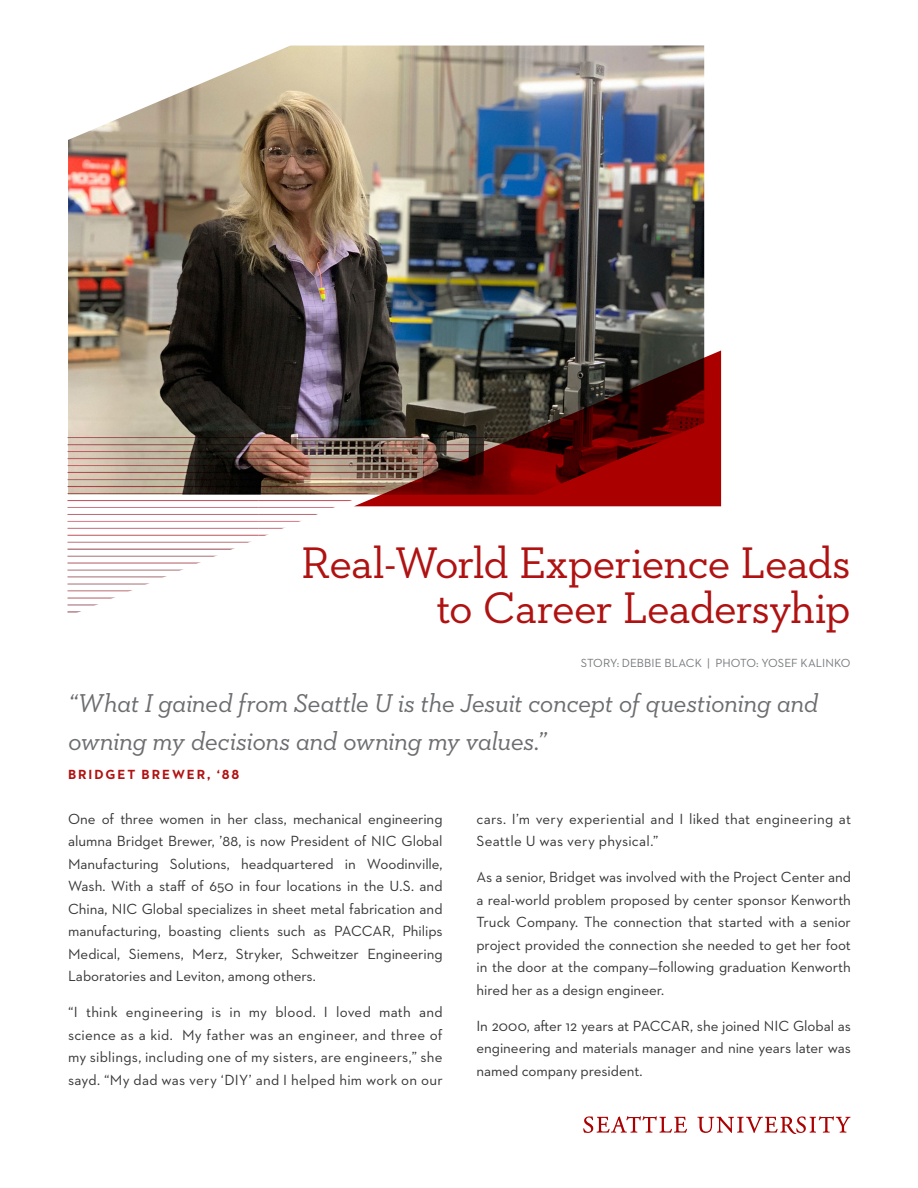
<style>
.page{position:relative;width:918px;height:1188px;background:#fff}
.page>*{position:absolute;margin:0;border:0;box-sizing:border-box;transform-origin:0 0}
.t1{font:45px/45px "Neutraface Slab Text";letter-spacing:-.025em;color:#b01212;text-align:right}
.Pull_Quotes{font:italic 26.25px/37.5px "Neutraface Slab Text";letter-spacing:-.02em;color:#6c6d70}
.t2{font:15px/22.5px "Neutraface 2 Text";letter-spacing:-.005em;color:#363536;text-align:justify}
.t3{font:15px/22.5px "Neutraface 2 Text";letter-spacing:.015em;color:#363536}
.Quote_Attribution{font:700 13.5px "Neutraface 2 Text";letter-spacing:.14em;color:#b01212}
.t4{font:12px "Neutraface 2 Text";color:#76787b}
</style>
<div class="page">
<img style="left:68px;top:46px;width:636px;height:390px">
<svg style="left:354px;top:350px;width:367px;height:156px;background:#5e211c"></svg>
<svg style="left:697px;top:1116px;width:154px;height:18px"></svg>
<svg style="left:583px;top:1116px;width:104px;height:17px"></svg>
<img style="left:68px;top:436px;width:441px;height:177px">
<p class="t1" style="left:301px;top:540px;width:551px">Real-World Experience Leads to Career Leadersyhip</p>
<p class="t4" style="left:581px;top:655px;width:271px">STORY: DEBBIE BLACK | PHOTO: YOSEF KALINKO</p>
<p class="Pull_Quotes" style="left:68px;top:684px;width:752px">“What I gained from Seattle U is the Jesuit concept of questioning and owning my decisions and owning my values.”</p>
<p class="Quote_Attribution" style="left:68px;top:766px;width:173px">BRIDGET BREWER, ‘88</p>
<p class="t2" style="left:68px;top:807px;width:376px">One of three women in her class, mechanical engineering alumna Bridget Brewer, ’88, is now President of NIC Global Manufacturing Solutions, headquartered in Woodinville, Wash. With a staff of 650 in four locations in the U.S. and China, NIC Global specializes in sheet metal fabrication and manufacturing, boasting clients such as PACCAR, Philips Medical, Siemens, Merz, Stryker, Schweitzer Engineering Laboratories and Leviton, among others.</p>
<p class="t2" style="left:68px;top:1001px;width:376px">“I think engineering is in my blood. I loved math and science as a kid. My father was an engineer, and three of my siblings, including one of my sisters, are engineers,” she sayd. “My dad was very ‘DIY’ and I helped him work on our</p>
<p class="t3" style="left:476px;top:807px;width:376px">cars. I’m very experiential and I liked that engineering at<br>Seattle U was very physical.”</p>
<p class="t2" style="left:476px;top:866px;width:376px">As a senior, Bridget was involved with the Project Center and a real-world problem proposed by center sponsor Kenworth Truck Company. The connection that started with a senior project provided the connection she needed to get her foot in the door at the company—following graduation Kenworth hired her as a design engineer.</p>
<p class="t2" style="left:476px;top:1014px;width:376px">In 2000, after 12 years at PACCAR, she joined NIC Global as engineering and materials manager and nine years later was named company president.</p>
</div>
